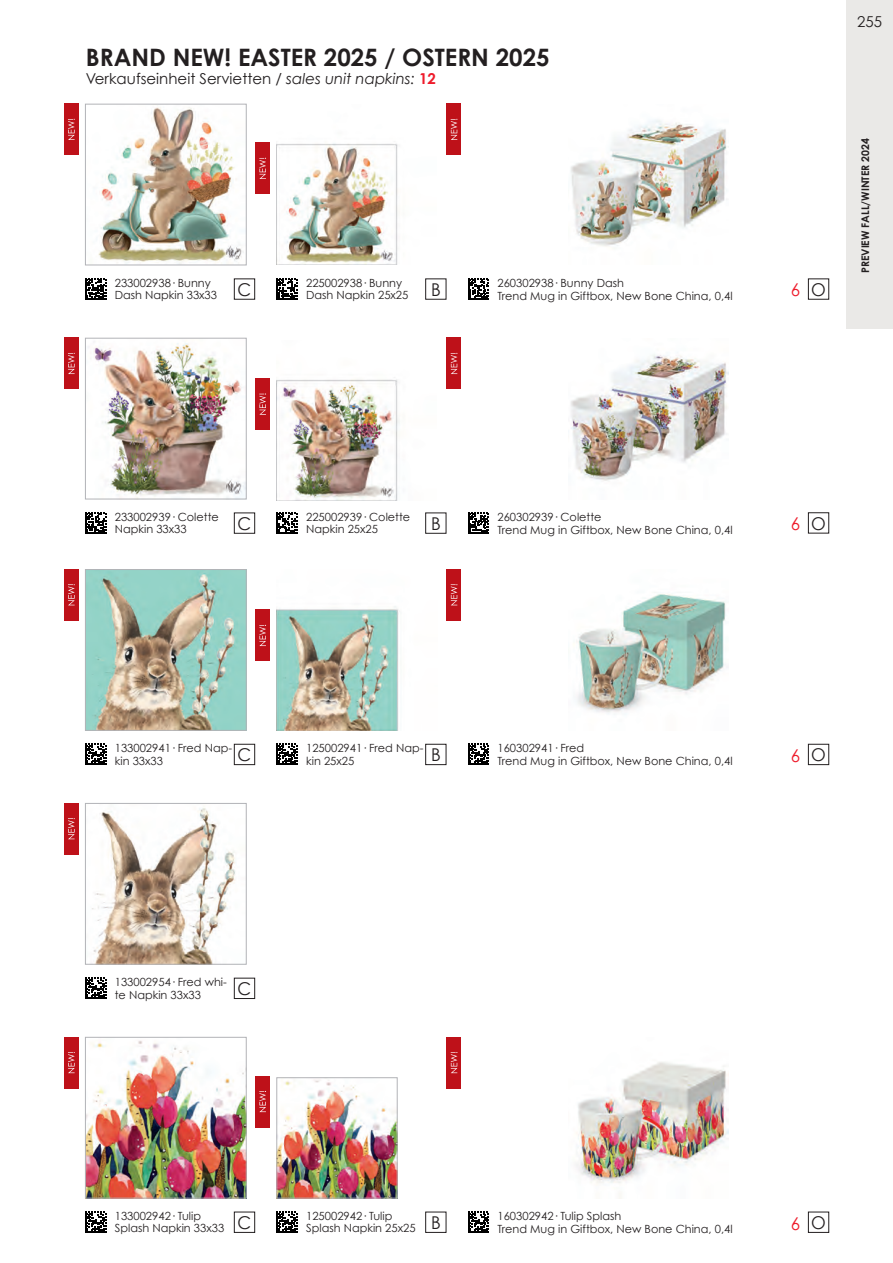
<style>
.page{position:relative;width:893px;height:1263px;background:#fff}
.page>*{position:absolute;margin:0;border:0;box-sizing:border-box;transform-origin:0 0}
.t1{font:700 24px "Century Gothic";color:#231f20}
.t2{font:17.7px "Century Gothic";color:#231f20;scale:.96 1}
.t3{font:17.7px "Century Gothic";color:#ee1b2b;scale:.96 1}
.t4{font:15px "Century Gothic";color:#231f20}
.t5{font:11.25px/12.8px "Century Gothic";color:#231f20}
.t6{font:700 10.5px "Century Gothic";color:#231f20}
.s1{font-style:italic}
.s2{font-weight:700;color:#ee1b2b}
</style>
<div class="page">
<img style="left:277px;top:143px;width:121px;height:122px">
<img style="left:277px;top:379px;width:122px;height:121px">
<img style="left:98px;top:107px;width:146px;height:156px">
<div style="left:85px;top:104px;width:162px;height:161px;border:1px solid #b2b3b7"></div>
<img style="left:93px;top:343px;width:152px;height:154px">
<div style="left:85px;top:338px;width:162px;height:161px;border:1px solid #b2b3b7"></div>
<img style="left:571px;top:120px;width:158px;height:127px">
<img style="left:571px;top:354px;width:158px;height:127px">
<img style="left:277px;top:606px;width:122px;height:124px">
<img style="left:87px;top:571px;width:158px;height:158px">
<div style="left:85px;top:569px;width:162px;height:162px;border:1px solid #b2b3b7"></div>
<img style="left:92px;top:808px;width:143px;height:155px">
<div style="left:85px;top:803px;width:162px;height:162px;border:1px solid #b2b3b7"></div>
<img style="left:87px;top:1040px;width:158px;height:156px">
<div style="left:85px;top:1037px;width:162px;height:161px;border:1px solid #b2b3b7"></div>
<img style="left:278px;top:1080px;width:118px;height:116px">
<div style="left:276px;top:1077px;width:122px;height:121px;border:1px solid #b2b3b7"></div>
<div style="left:425px;top:278px;width:21px;height:22px;border:1px solid #231f20"></div>
<div style="left:425px;top:512px;width:21px;height:22px;border:1px solid #231f20"></div>
<div style="left:234px;top:278px;width:21px;height:22px;border:1px solid #231f20"></div>
<div style="left:234px;top:512px;width:21px;height:22px;border:1px solid #231f20"></div>
<div style="left:808px;top:278px;width:21px;height:22px;border:1px solid #231f20"></div>
<div style="left:808px;top:744px;width:21px;height:21px;border:1px solid #231f20"></div>
<div style="left:808px;top:1211px;width:21px;height:22px;border:1px solid #231f20"></div>
<div style="left:808px;top:512px;width:21px;height:22px;border:1px solid #231f20"></div>
<div style="left:425px;top:744px;width:21px;height:21px;border:1px solid #231f20"></div>
<div style="left:425px;top:1211px;width:21px;height:22px;border:1px solid #231f20"></div>
<div style="left:234px;top:744px;width:21px;height:21px;border:1px solid #231f20"></div>
<div style="left:234px;top:978px;width:21px;height:21px;border:1px solid #231f20"></div>
<div style="left:234px;top:1211px;width:21px;height:22px;border:1px solid #231f20"></div>
<svg style="left:276px;top:278px;width:22px;height:21px"></svg>
<svg style="left:276px;top:512px;width:22px;height:21px"></svg>
<svg style="left:85px;top:278px;width:21px;height:21px"></svg>
<svg style="left:85px;top:512px;width:21px;height:21px"></svg>
<svg style="left:468px;top:278px;width:21px;height:21px"></svg>
<svg style="left:468px;top:512px;width:21px;height:21px"></svg>
<svg style="left:276px;top:743px;width:22px;height:22px"></svg>
<svg style="left:276px;top:1211px;width:22px;height:21px"></svg>
<svg style="left:85px;top:743px;width:21px;height:22px"></svg>
<svg style="left:85px;top:977px;width:21px;height:22px"></svg>
<svg style="left:85px;top:1211px;width:21px;height:21px"></svg>
<div style="left:255px;top:143px;width:15px;height:51px;background:#be1119"></div>
<svg style="left:259px;top:158px;width:7px;height:21px"></svg>
<div style="left:255px;top:378px;width:15px;height:52px;background:#be1119"></div>
<svg style="left:259px;top:393px;width:7px;height:22px"></svg>
<div style="left:64px;top:104px;width:15px;height:51px;background:#be1119"></div>
<svg style="left:68px;top:119px;width:7px;height:21px"></svg>
<div style="left:64px;top:338px;width:15px;height:51px;background:#be1119"></div>
<svg style="left:68px;top:353px;width:7px;height:21px"></svg>
<div style="left:446px;top:104px;width:15px;height:51px;background:#be1119"></div>
<svg style="left:451px;top:119px;width:6px;height:21px"></svg>
<div style="left:446px;top:338px;width:15px;height:51px;background:#be1119"></div>
<svg style="left:451px;top:353px;width:6px;height:21px"></svg>
<div style="left:255px;top:610px;width:15px;height:51px;background:#be1119"></div>
<svg style="left:259px;top:625px;width:7px;height:21px"></svg>
<div style="left:255px;top:1076px;width:15px;height:51px;background:#be1119"></div>
<svg style="left:259px;top:1091px;width:7px;height:21px"></svg>
<div style="left:64px;top:569px;width:15px;height:51px;background:#be1119"></div>
<svg style="left:68px;top:584px;width:7px;height:21px"></svg>
<div style="left:64px;top:803px;width:15px;height:51px;background:#be1119"></div>
<svg style="left:68px;top:818px;width:7px;height:21px"></svg>
<div style="left:64px;top:1037px;width:15px;height:51px;background:#be1119"></div>
<svg style="left:68px;top:1052px;width:7px;height:21px"></svg>
<img style="left:576px;top:594px;width:150px;height:120px">
<img style="left:576px;top:1062px;width:153px;height:136px">
<svg style="left:468px;top:743px;width:21px;height:22px"></svg>
<svg style="left:468px;top:1211px;width:21px;height:21px"></svg>
<div style="left:446px;top:569px;width:15px;height:51px;background:#be1119"></div>
<svg style="left:451px;top:584px;width:6px;height:21px"></svg>
<div style="left:446px;top:1037px;width:15px;height:51px;background:#be1119"></div>
<svg style="left:451px;top:1052px;width:6px;height:21px"></svg>
<div style="left:846px;top:0;width:47px;height:328px;background:#eae9e7"></div>
<h3 class="t4" style="left:857px;top:12px;width:26px">255</h3>
<h1 class="t1" style="left:86px;top:42px;width:465px">BRAND NEW! EASTER 2025 / OSTERN 2025</h1>
<h3 class="t4" style="left:86px;top:69px;width:351px">Verkaufseinheit Servietten / <span class="s1">sales unit napkins:</span> <span class="s2">12</span></h3>
<p class="t6" style="left:859px;top:273px;width:137px;rotate:-90deg">PREVIEW FALL/WINTER 2024</p>
<p class="t5" style="left:115px;top:276px;width:104px">233002938· Bunny<br>Dash Napkin 33x33</p>
<h2 class="t2" style="left:238px;top:278px;width:16px">C</h2>
<p class="t5" style="left:306px;top:276px;width:104px">225002938· Bunny<br>Dash Napkin 25x25</p>
<h2 class="t2" style="left:431px;top:278px;width:12px">B</h2>
<p class="t5" style="left:497px;top:276px;width:237px;line-height:13.5px">260302938· Bunny Dash<br>Trend Mug in Giftbox, New Bone China, 0,4l</p>
<h2 class="t3" style="left:791px;top:279px;width:11px">6</h2>
<h2 class="t2" style="left:811px;top:278px;width:17px">O</h2>
<p class="t5" style="left:115px;top:510px;width:105px">233002939· Colette<br>Napkin 33x33</p>
<h2 class="t2" style="left:238px;top:512px;width:16px">C</h2>
<p class="t5" style="left:306px;top:510px;width:105px">225002939· Colette<br>Napkin 25x25</p>
<h2 class="t2" style="left:431px;top:512px;width:12px">B</h2>
<p class="t5" style="left:497px;top:510px;width:237px;line-height:13.5px">260302939· Colette<br>Trend Mug in Giftbox, New Bone China, 0,4l</p>
<h2 class="t3" style="left:791px;top:513px;width:11px">6</h2>
<h2 class="t2" style="left:811px;top:512px;width:17px">O</h2>
<p class="t5" style="left:115px;top:741px;width:119px">133002941· Fred Nap&shy;kin 33x33</p>
<h2 class="t2" style="left:238px;top:744px;width:16px">C</h2>
<p class="t5" style="left:306px;top:741px;width:119px">125002941· Fred Nap&shy;kin 25x25</p>
<h2 class="t2" style="left:431px;top:744px;width:12px">B</h2>
<p class="t5" style="left:497px;top:741px;width:237px;line-height:13.5px">160302941· Fred<br>Trend Mug in Giftbox, New Bone China, 0,4l</p>
<h2 class="t3" style="left:791px;top:745px;width:11px">6</h2>
<h2 class="t2" style="left:811px;top:744px;width:17px">O</h2>
<p class="t5" style="left:115px;top:975px;width:114px">133002954· Fred whi&shy;te Napkin 33x33</p>
<h2 class="t2" style="left:238px;top:978px;width:16px">C</h2>
<p class="t5" style="left:115px;top:1209px;width:111px">133002942· Tulip<br>Splash Napkin 33x33</p>
<h2 class="t2" style="left:238px;top:1211px;width:16px">C</h2>
<p class="t5" style="left:306px;top:1209px;width:111px">125002942· Tulip<br>Splash Napkin 25x25</p>
<h2 class="t2" style="left:431px;top:1211px;width:12px">B</h2>
<p class="t5" style="left:497px;top:1209px;width:237px;line-height:13.5px">160302942· Tulip Splash<br>Trend Mug in Giftbox, New Bone China, 0,4l</p>
<h2 class="t3" style="left:791px;top:1212px;width:11px">6</h2>
<h2 class="t2" style="left:811px;top:1211px;width:17px">O</h2>
</div>
